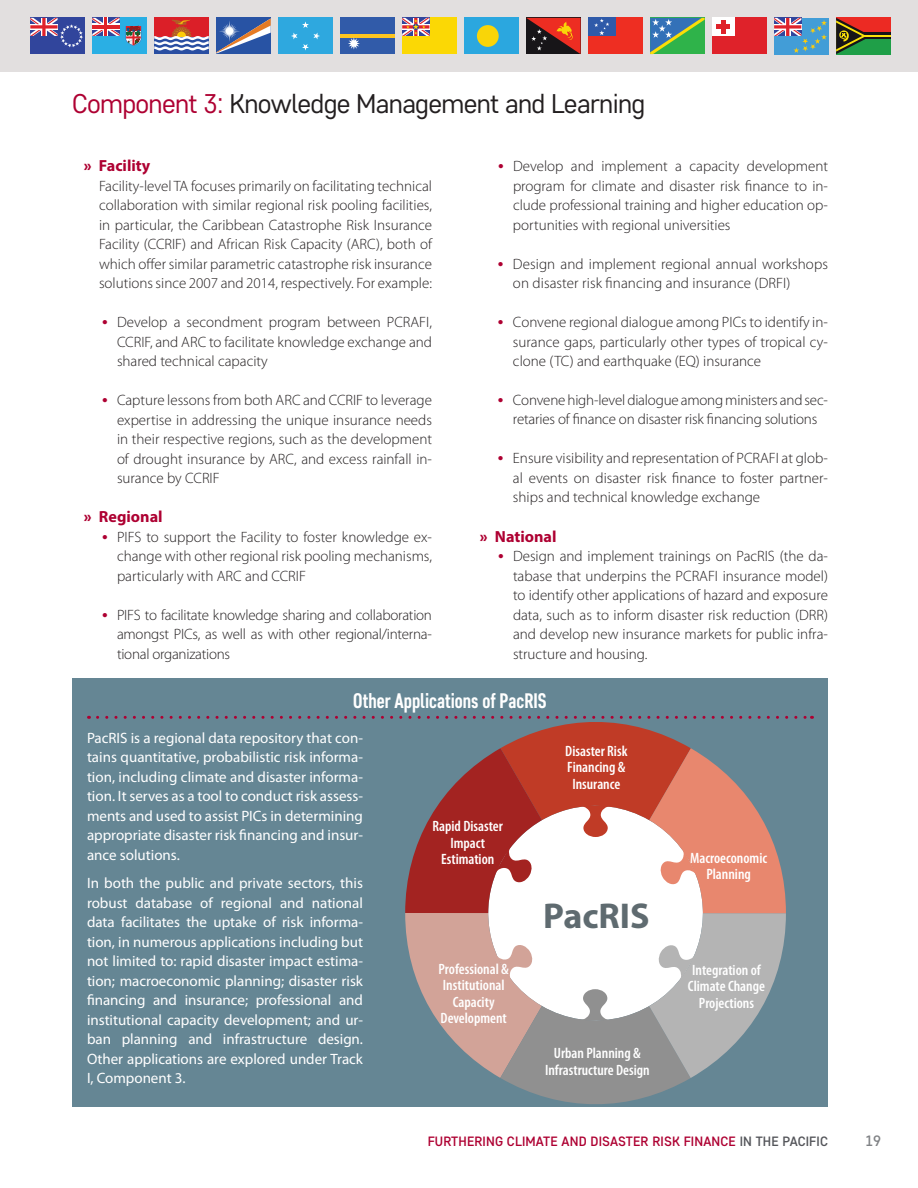
<style>
.page{position:relative;width:918px;height:1188px;background:#fff}
.page>*{position:absolute;margin:0;border:0;box-sizing:border-box;transform-origin:0 0}
.t1{font:700 36px "Myriad Pro";color:#5f6b70}
.t2{font:27px "Core Sans D35";letter-spacing:-.025em;color:#231f20}
.t3{font:700 21px "Core Sans D57 Cn";color:#fff}
.t4{font:700 16.2px "Myriad Pro";color:#ae0032}
.t5{font:300 15px/19.5px "Myriad Pro";color:#231f20;text-align:justify}
.t6{font:15px/19.5px "Myriad Pro";color:#fff;text-align:justify}
.t7{font:600 condensed 15px/16.5px "Myriad Pro";color:#fff;text-align:center}
.t8{font:500 15px "Core Sans D45";color:#808285}
.t9{font:500 13.5px "Core Sans D45";letter-spacing:.01em;color:#ae0032}
.s1{color:#ae0032}
.s2{font-weight:900}
.s3{font-family:"Core Sans D65";font-weight:800;color:#ae0032}
.s4{color:#54555a}
</style>
<div class="page">
<div style="left:0;top:0;width:918px;height:72px;background:#e2dfdf"></div>
<div style="left:836px;top:18px;width:55px;height:18px;background:#ec2a23"></div>
<div style="left:836px;top:36px;width:55px;height:18px;background:#1f9f48"></div>
<div style="left:836px;top:33px;width:55px;height:6px;background:#171518"></div>
<hr style="left:836px;top:35px;width:55px;height:2px;background:#fae209">
<svg style="left:836px;top:18px;width:35px;height:36px"></svg>
<div style="left:774px;top:18px;width:55px;height:36px;background:#429dd7"></div>
<svg style="left:774px;top:18px;width:53px;height:35px"></svg>
<div style="left:712px;top:18px;width:55px;height:36px;background:#df222a"></div>
<div style="left:712px;top:18px;width:23px;height:18px;background:#fff"></div>
<div style="left:721px;top:20px;width:5px;height:14px;background:#df222a"></div>
<hr style="left:717px;top:25px;width:13px;height:4px;background:#df222a">
<svg style="left:650px;top:18px;width:55px;height:36px;background:#4c9e77"></svg>
<div style="left:340px;top:18px;width:55px;height:36px;background:#315ba9"></div>
<hr style="left:340px;top:34px;width:55px;height:3px;background:#fec51f">
<svg style="left:348px;top:37px;width:12px;height:13px"></svg>
<svg style="left:216px;top:18px;width:55px;height:36px;background:#5d71a4"></svg>
<div style="left:154px;top:18px;width:55px;height:36px;background:#db1f28"></div>
<div style="left:154px;top:38px;width:55px;height:16px;background:#294ea2"></div>
<svg style="left:154px;top:19px;width:55px;height:32px"></svg>
<div style="left:92px;top:18px;width:55px;height:36px;background:#2aafe4"></div>
<svg style="left:92px;top:18px;width:28px;height:18px"></svg>
<svg style="left:126px;top:26px;width:15px;height:20px"></svg>
<div style="left:278px;top:18px;width:55px;height:36px;background:#2ea8df"></div>
<svg style="left:291px;top:21px;width:29px;height:30px"></svg>
<div style="left:30px;top:18px;width:55px;height:36px;background:#31459c"></div>
<svg style="left:30px;top:18px;width:53px;height:29px"></svg>
<div style="left:402px;top:18px;width:55px;height:36px;background:#fbd805"></div>
<svg style="left:402px;top:18px;width:27px;height:18px"></svg>
<div style="left:464px;top:18px;width:55px;height:36px;background:#2ba7df"></div>
<div style="left:477px;top:25px;width:22px;height:22px;background:#f9d508;border-radius:50%"></div>
<svg style="left:526px;top:18px;width:55px;height:36px;background:#852c1f"></svg>
<div style="left:588px;top:18px;width:55px;height:36px;background:#ee2e22"></div>
<div style="left:588px;top:18px;width:27px;height:18px;background:#2f5aa9"></div>
<svg style="left:594px;top:19px;width:15px;height:16px"></svg>
<div style="left:72px;top:678px;width:756px;height:429px;background:#658694"></div>
<svg style="left:98px;top:716px;width:715px;height:388px"></svg>
<h2 class="t2" style="left:72px;top:86px;width:575px"><span class="s1">Component 3:</span> Knowledge Management and Learning</h2>
<p class="t4" style="left:84px;top:155px;width:68px"><span class="s2">»</span> Facility</p>
<p class="t5" style="left:99px;top:176px;width:335px">Facility-level TA focuses primarily on facilitating technical collaboration with similar regional risk pooling facilities, in particular, the Caribbean Catastrophe Risk Insurance Facility (CCRIF) and African Risk Capacity (ARC), both of which offer similar parametric catastrophe risk insurance solutions since 2007 and 2014, respectively. For example:</p>
<p class="t5" style="left:117px;top:312px;width:317px;text-indent:-15px"><span class="s3">•</span> Develop a secondment program between PCRAFI, CCRIF, and ARC to facilitate knowledge exchange and shared technical capacity</p>
<p class="t5" style="left:117px;top:390px;width:317px;text-indent:-15px"><span class="s3">•</span> Capture lessons from both ARC and CCRIF to leverage expertise in addressing the unique insurance needs in their respective regions, such as the development of drought insurance by ARC, and excess rainfall in&shy;surance by CCRIF</p>
<p class="t4" style="left:84px;top:506px;width:80px"><span class="s2">»</span> Regional</p>
<p class="t5" style="left:117px;top:527px;width:317px;text-indent:-15px"><span class="s3">•</span> PIFS to support the Facility to foster knowledge ex&shy;change with other regional risk pooling mechanisms, particularly with ARC and CCRIF</p>
<p class="t5" style="left:117px;top:605px;width:317px;text-indent:-15px"><span class="s3">•</span> PIFS to facilitate knowledge sharing and collaboration amongst PICs, as well as with other regional/interna&shy;tional organizations</p>
<p class="t5" style="left:513px;top:156px;width:317px;text-indent:-15px"><span class="s3">•</span> Develop and implement a capacity development program for climate and disaster risk finance to in&shy;clude professional training and higher education op&shy;portunities with regional universities</p>
<p class="t5" style="left:513px;top:254px;width:317px;text-indent:-15px"><span class="s3">•</span> Design and implement regional annual workshops on disaster risk financing and insurance (DRFI)</p>
<p class="t5" style="left:513px;top:312px;width:317px;text-indent:-15px"><span class="s3">•</span> Convene regional dialogue among PICs to identify in&shy;surance gaps, particularly other types of tropical cy&shy;clone (TC) and earthquake (EQ) insurance</p>
<p class="t5" style="left:498px;top:390px;width:332px;text-align:center"><span class="s3">•</span> Convene high-level dialogue among ministers and sec&shy;retaries of finance on disaster risk financing solutions</p>
<p class="t5" style="left:513px;top:449px;width:316px;text-indent:-15px"><span class="s3">•</span> Ensure visibility and representation of PCRAFI at glob&shy;al events on disaster risk finance to foster partner&shy;ships and technical knowledge exchange</p>
<p class="t4" style="left:480px;top:525px;width:78px"><span class="s2">»</span> National</p>
<p class="t5" style="left:513px;top:546px;width:317px;text-indent:-15px"><span class="s3">•</span> Design and implement trainings on PacRIS (the da&shy;tabase that underpins the PCRAFI insurance model) to identify other applications of hazard and exposure data, such as to inform disaster risk reduction (DRR) and develop new insurance markets for public infra&shy;structure and housing.</p>
<h3 class="t3" style="left:353px;top:688px;width:195px">Other Applications of PacRIS</h3>
<p class="t6" style="left:87px;top:728px;width:278px">PacRIS is a regional data repository that con&shy;tains quantitative, probabilistic risk informa&shy;tion, including climate and disaster informa&shy;tion. It serves as a tool to conduct risk assess&shy;ments and used to assist PICs in determining appropriate disaster risk financing and insur&shy;ance solutions.</p>
<p class="t6" style="left:87px;top:873px;width:278px">In both the public and private sectors, this robust database of regional and national data facilitates the uptake of risk informa&shy;tion, in numerous applications including but not limited to: rapid disaster impact estima&shy;tion; macroeconomic planning; disaster risk financing and insurance; professional and institutional capacity development; and ur&shy;ban planning and infrastructure design.<br>Other applications are explored under Track I, Component 3.</p>
<p class="t7" style="left:565px;top:743px;width:64px">Disaster Risk<br>Financing &amp;<br>Insurance</p>
<p class="t7" style="left:433px;top:818px;width:72px">Rapid Disaster<br>Impact<br>Estimation</p>
<h1 class="t1" style="left:543px;top:892px;width:108px">PacRIS</h1>
<p class="t7" style="left:439px;top:961px;width:72px">Professional &amp;<br>Institutional<br>Capacity<br>Development</p>
<p class="t7" style="left:545px;top:1045px;width:106px">Urban Planning &amp;<br>Infrastructure Design</p>
<p class="t7" style="left:690px;top:850px;width:78px">Macroeconomic<br>Planning</p>
<p class="t7" style="left:688px;top:962px;width:79px">Integration of<br>Climate Change<br>Projections</p>
<p class="t9" style="left:428px;top:1133px;width:402px">FURTHERING CLIMATE AND DISASTER RISK FINANCE <span class="s4">IN THE PACIFIC</span></p>
<p class="t8" style="left:865px;top:1131px;width:18px">19</p>
</div>
